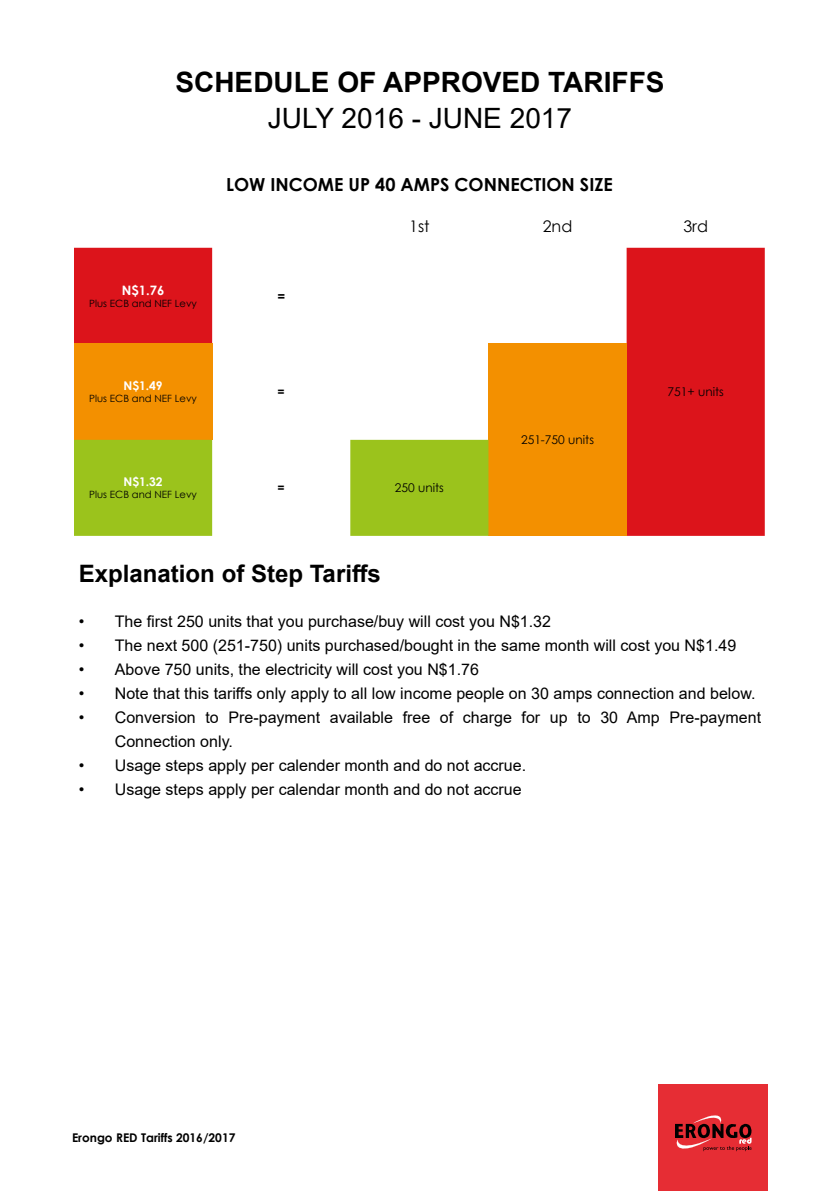
<style>
.page{position:relative;width:840px;height:1191px;background:#fff}
.page>*{position:absolute;margin:0;border:0;box-sizing:border-box;transform-origin:0 0}
.t1{font:700 28px "Arial";color:#000}
.t2{font:28px "Arial";color:#000}
.t3{font:700 24px "Arial";color:#000}
.t4{font:700 18px "Century Gothic";color:#000}
.t5{font:16px/24px "Arial";color:#000}
.t6{font:16px "Century Gothic";color:#000}
.t7{font:700 13px "Century Gothic";color:#fff}
.t8{font:700 13px "Century Gothic";color:#000}
.t9{font:12px "Century Gothic";color:#000}
.t10{font:700 12px "Century Gothic";color:#000}
.t11{font:700 12px "Century Gothic";color:#fff}
.t12{font:10px "Century Gothic";color:#000}
</style>
<div class="page">
<svg style="left:74px;top:248px;width:690px;height:288px"></svg>
<div style="left:74px;top:344px;width:138px;height:96px;background:#f39000"></div>
<div style="left:488px;top:344px;width:138px;height:192px;background:#f39000"></div>
<svg style="left:74px;top:440px;width:414px;height:96px"></svg>
<div style="left:658px;top:1084px;width:109px;height:107px;background:#e62d34"></div>
<svg style="left:675px;top:1115px;width:76px;height:37px"></svg>
<h1 class="t1" style="left:175px;top:63px;width:490px">SCHEDULE OF APPROVED TARIFFS</h1>
<h1 class="t2" style="left:268px;top:99px;width:305px">JULY 2016 - JUNE 2017</h1>
<p class="t7" style="left:122px;top:280px;width:44px">N$1.76</p>
<p class="t12" style="left:89px;top:296px;width:109px">Plus ECB and NEF Levy</p>
<p class="t11" style="left:123px;top:377px;width:41px">N$1.49</p>
<p class="t12" style="left:89px;top:392px;width:109px">Plus ECB and NEF Levy</p>
<p class="t11" style="left:123px;top:473px;width:41px">N$1.32</p>
<p class="t12" style="left:89px;top:488px;width:109px">Plus ECB and NEF Levy</p>
<p class="t4" style="left:226px;top:171px;width:388px">LOW INCOME UP 40 AMPS CONNECTION SIZE</p>
<p class="t6" style="left:409px;top:215px;width:22px">1st</p>
<p class="t6" style="left:542px;top:215px;width:31px">2nd</p>
<p class="t6" style="left:683px;top:215px;width:26px">3rd</p>
<p class="t8" style="left:277px;top:286px;width:9px">=</p>
<p class="t10" style="left:277px;top:383px;width:9px">=</p>
<p class="t10" style="left:277px;top:479px;width:9px">=</p>
<p class="t9" style="left:394px;top:479px;width:51px">250 units</p>
<p class="t9" style="left:520px;top:431px;width:74px">251-750 units</p>
<p class="t9" style="left:667px;top:383px;width:58px">751+ units</p>
<h2 class="t3" style="left:79px;top:556px;width:303px">Explanation of Step Tariffs</h2>
<p class="t5" style="left:79px;top:609px;width:473px">• The first 250 units that you purchase/buy will cost you N$1.32</p>
<p class="t5" style="left:79px;top:633px;width:658px">• The next 500 (251-750) units purchased/bought in the same month will cost you N$1.49</p>
<p class="t5" style="left:79px;top:657px;width:401px">• Above 750 units, the electricity will cost you N$1.76</p>
<p class="t5" style="left:79px;top:681px;width:678px">• Note that this tariffs only apply to all low income people on 30 amps connection and below.</p>
<p class="t5" style="left:115px;top:705px;width:647px;text-indent:-36px">• Conversion to Pre-payment available free of charge for up to 30 Amp Pre-payment<br>Connection only.</p>
<p class="t5" style="left:79px;top:753px;width:448px">• Usage steps apply per calender month and do not accrue.</p>
<p class="t5" style="left:79px;top:777px;width:444px">• Usage steps apply per calendar month and do not accrue</p>
<p class="t10" style="left:72px;top:1128px;width:165px">Erongo RED Tariffs 2016/2017</p>
</div>
